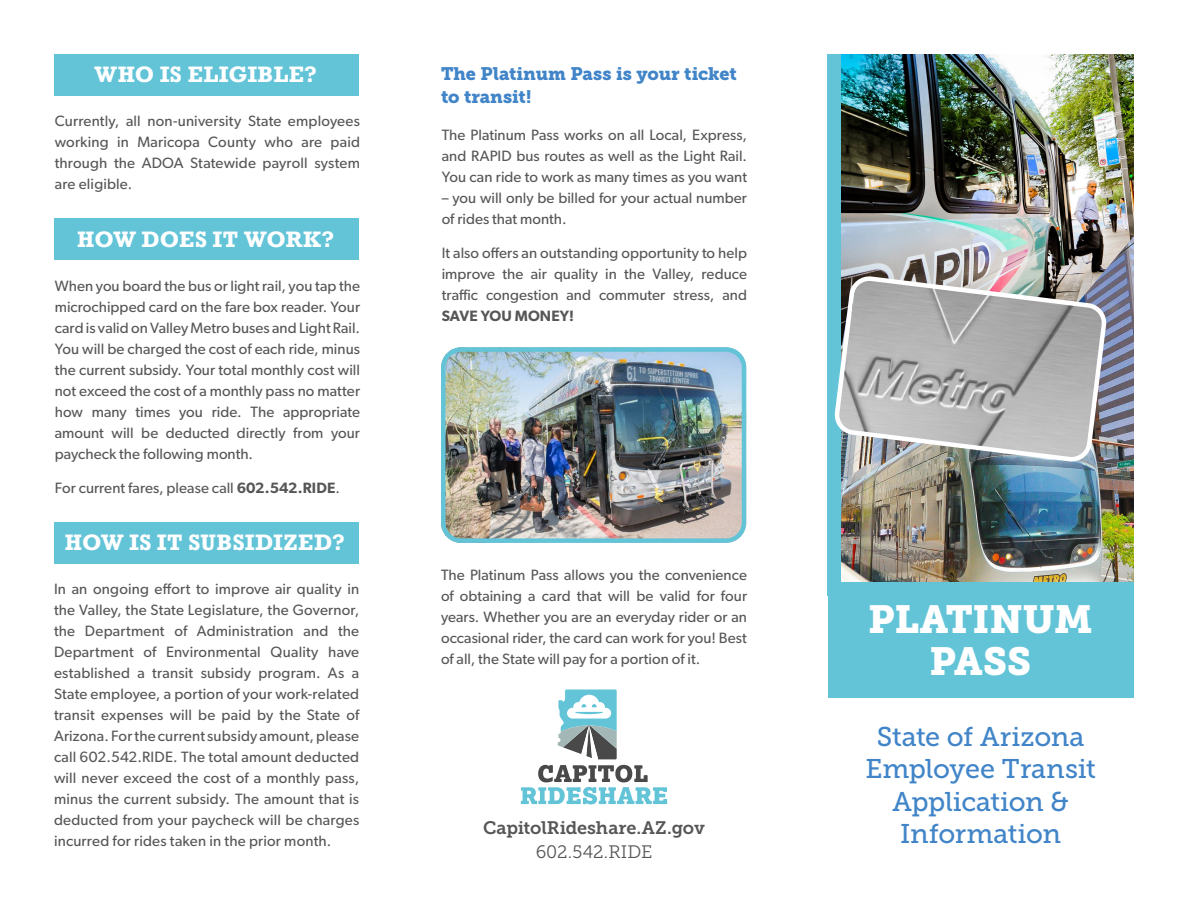
<style>
.page{position:relative;width:1188px;height:918px;background:#fff}
.page>*{position:absolute;margin:0;border:0;box-sizing:border-box;transform-origin:0 0}
.t1{font:39px/42px "Museo Slab 900";letter-spacing:-.005em;color:#fff;text-align:center}
.t2{font:27px/32.4px "Museo Slab 500";letter-spacing:-.01em;color:#4185c8;text-align:center}
.t3{font:700 21px "Rockwell";letter-spacing:.02em;color:#fff}
.t4{font:700 21px "Rockwell";letter-spacing:-.005em;color:#fff}
.t5{font:18px/24px "Museo Slab 900";letter-spacing:-.005em;color:#4185c8}
.t6{font:18px "Museo Slab 700";letter-spacing:-.005em;color:#575555}
.t7{font:18px "Museo Slab 300";letter-spacing:-.005em;color:#575555}
.t8{font:15px/21px "Gibson";letter-spacing:.005em;color:#575555;text-align:justify}
.s1{font-weight:600}
</style>
<div class="page">
<img style="left:841px;top:418px;width:293px;height:164px">
<img style="left:828px;top:54px;width:306px;height:364px">
<div style="left:55px;top:54px;width:304px;height:41px;background:#63c4d8"></div>
<div style="left:55px;top:219px;width:304px;height:41px;background:#63c4d8"></div>
<div style="left:54px;top:522px;width:304px;height:42px;background:#63c4d8"></div>
<div style="left:828px;top:582px;width:306px;height:116px;background:#63c4d8"></div>
<svg style="left:521px;top:765px;width:146px;height:39px"></svg>
<svg style="left:557px;top:689px;width:60px;height:70px"></svg>
<img style="left:446px;top:352px;width:300px;height:186px">
<div style="left:441px;top:347px;width:305px;height:196px;border:4px solid #63c4d8;border-radius:18px"></div>
<div style="left:827px;top:55px;width:14px;height:541px;background:#63c4d8"></div>
<img style="left:834px;top:274px;width:276px;height:191px">
<p class="t3" style="left:94px;top:61px;width:224px">WHO IS ELIGIBLE?</p>
<p class="t8" style="left:55px;top:110px;width:307px">Currently, all non-university State employees working in Maricopa County who are paid through the ADOA Statewide payroll system are eligible.</p>
<p class="t4" style="left:77px;top:225px;width:259px">HOW DOES IT WORK?</p>
<p class="t8" style="left:55px;top:275px;width:307px">When you board the bus or light rail, you tap the microchipped card on the fare box reader. Your card is valid on Valley Metro buses and Light Rail.<br>You will be charged the cost of each ride, minus the current subsidy. Your total monthly cost will not exceed the cost of a monthly pass no matter how many times you ride. The appropriate amount will be deducted directly from your paycheck the following month.</p>
<p class="t8" style="left:55px;top:478px;width:287px">For current fares, please call <span class="s1">602.542.RIDE</span>.</p>
<p class="t3" style="left:65px;top:529px;width:282px">HOW IS IT SUBSIDIZED?</p>
<p class="t8" style="left:54px;top:578px;width:307px">In an ongoing effort to improve air quality in the Valley, the State Legislature, the Governor, the Department of Administration and the Department of Environmental Quality have established a transit subsidy program. As a State employee, a portion of your work-related transit expenses will be paid by the State of Arizona. For the current subsidy amount, please call 602.542.RIDE. The total amount deducted will never exceed the cost of a monthly pass, minus the current subsidy. The amount that is deducted from your paycheck will be charges incurred for rides taken in the prior month.</p>
<p class="t5" style="left:441px;top:61px;width:297px">The Platinum Pass is your ticket to transit!</p>
<p class="t8" style="left:442px;top:124px;width:307px">The Platinum Pass works on all Local, Express, and RAPID bus routes as well as the Light Rail.<br>You can ride to work as many times as you want</p>
<p class="t8" style="left:442px;top:187px;width:307px">– you will only be billed for your actual number of rides that month.</p>
<p class="t8" style="left:442px;top:242px;width:307px">It also offers an outstanding opportunity to help improve the air quality in the Valley, reduce traffic congestion and commuter stress, and <span class="s1">SAVE YOU MONEY!</span></p>
<p class="t8" style="left:441px;top:564px;width:308px">The Platinum Pass allows you the convenience of obtaining a card that will be valid for four years. Whether you are an everyday rider or an occasional rider, the card can work for you! Best of all, the State will pay for a portion of it.</p>
<p class="t6" style="left:483px;top:817px;width:223px">CapitolRideshare.AZ.gov</p>
<p class="t7" style="left:536px;top:842px;width:118px">602.542.RIDE</p>
<p class="t1" style="left:868px;top:599px;width:226px">PLATINUM<br>PASS</p>
<p class="t2" style="left:866px;top:721px;width:232px">State of Arizona<br>Employee Transit<br>Application &amp;<br>Information</p>
</div>
